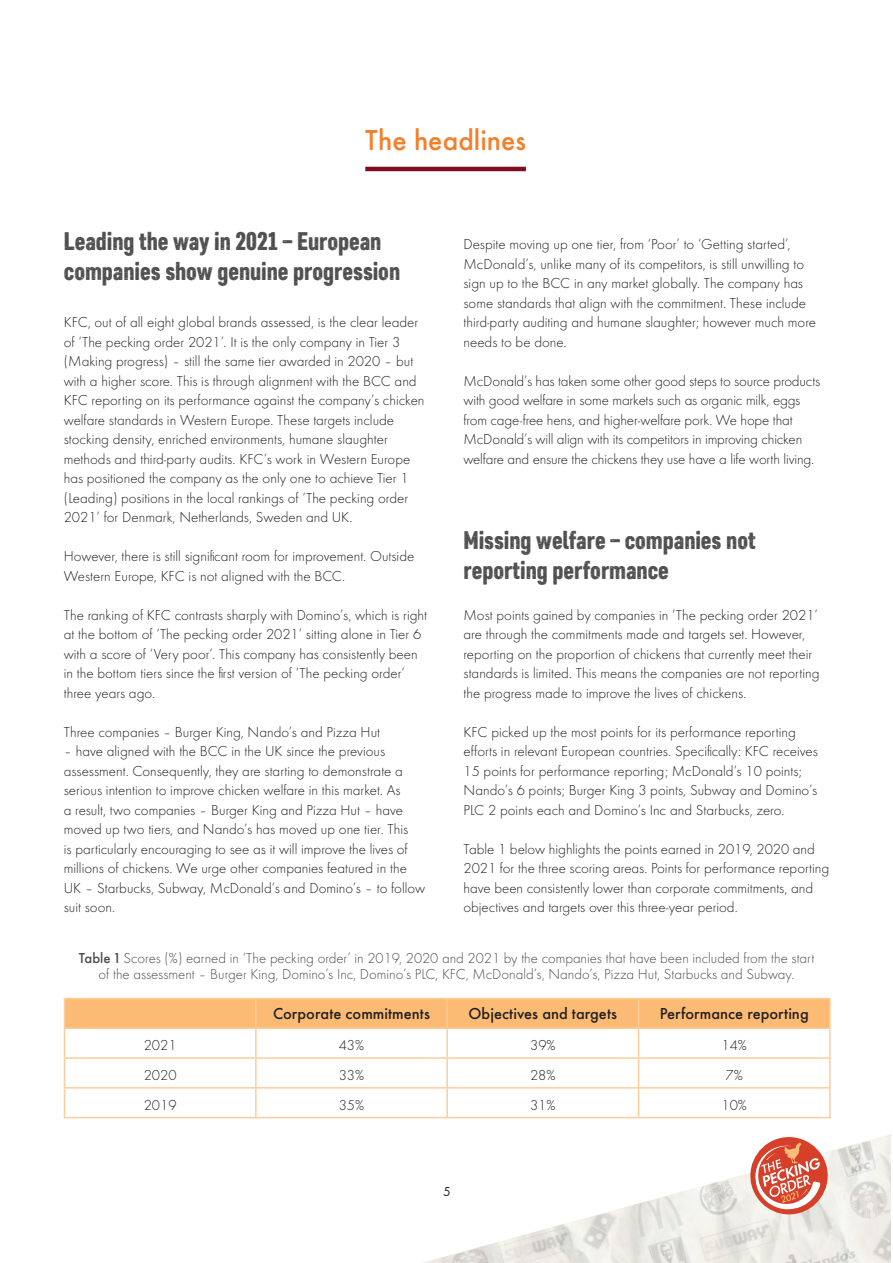
<style>
.page{position:relative;width:893px;height:1263px;background:#fff}
.page>*{position:absolute;margin:0;border:0;box-sizing:border-box;transform-origin:0 0}
.Intro_text{font:500 30px "Futura Round";color:#f47f2a}
.Pull_quote{font:25.5px/30px "Core Paint B3";color:#4b4c4d}
.Body_10pt_on_13pt{font:500 16.5px "Futura Round";color:#231f20}
.Pull_quote-2{font:300 15px/19.5px "Futura Round";color:#231f20}
.Image_Caption{font:300 15px/16.5px "Futura Round";color:#4b4c4d;text-align:center}
.Body_10pt_on_13pt-2{font:300 15px "Futura Round";color:#231f20}
.t1{font:13.5px "Futura Round";color:#231f20}
.t2{font:500 9.9px "Futura Round";color:#fcbb74}
.s1{font-weight:500}
</style>
<div class="page">
<img style="left:423px;top:1134px;width:468px;height:129px">
<svg style="left:747px;top:1134px;width:84px;height:83px"></svg>
<hr style="left:365px;top:167px;width:161px;height:4px;background:#7f0e1e">
<hr style="left:638px;top:998px;width:193px;height:1px;background:#fdcd99">
<hr style="left:829px;top:999px;width:2px;height:28px;background:#fdcd99">
<hr style="left:638px;top:1027px;width:193px;height:2px;background:#fdcd99">
<hr style="left:829px;top:1029px;width:2px;height:28px;background:#fdcd99">
<hr style="left:638px;top:1057px;width:193px;height:2px;background:#fdcd99">
<hr style="left:829px;top:1059px;width:2px;height:28px;background:#fdcd99">
<hr style="left:638px;top:1087px;width:193px;height:1px;background:#fdcd99">
<svg style="left:64px;top:998px;width:766px;height:119px"></svg>
<hr style="left:829px;top:1088px;width:2px;height:29px;background:#fdcd99">
<hr style="left:64px;top:1117px;width:192px;height:1px;background:#fdcd99">
<hr style="left:256px;top:1117px;width:191px;height:1px;background:#fdcd99">
<hr style="left:447px;top:1117px;width:191px;height:1px;background:#fdcd99">
<hr style="left:638px;top:1117px;width:193px;height:1px;background:#fdcd99">
<p class="Intro_text" style="left:365px;top:118px;width:162px">The headlines</p>
<p class="Pull_quote" style="left:64px;top:226px;width:338px">Leading the way in 2021 – European companies show genuine progression</p>
<p class="Pull_quote-2" style="left:64px;top:312px;width:362px">KFC, out of all eight global brands assessed, is the clear leader of ‘The pecking order 2021’. It is the only company in Tier 3 (Making progress) – still the same tier awarded in 2020 – but with a higher score. This is through alignment with the BCC and KFC reporting on its performance against the company’s chicken welfare standards in Western Europe. These targets include stocking density, enriched environments, humane slaughter methods and third-party audits. KFC’s work in Western Europe has positioned the company as the only one to achieve Tier 1 (Leading) positions in the local rankings of ‘The pecking order 2021’ for Denmark, Netherlands, Sweden and UK.</p>
<p class="Pull_quote-2" style="left:64px;top:546px;width:352px">However, there is still significant room for improvement. Outside<br>Western Europe, KFC is not aligned with the BCC.</p>
<p class="Pull_quote-2" style="left:64px;top:604px;width:365px">The ranking of KFC contrasts sharply with Domino’s, which is right at the bottom of ‘The pecking order 2021’ sitting alone in Tier 6 with a score of ‘Very poor’. This company has consistently been in the bottom tiers since the first version of ‘The pecking order’ three years ago.</p>
<p class="Pull_quote-2" style="left:64px;top:721px;width:318px">Three companies – Burger King, Nando’s and Pizza Hut</p>
<p class="Pull_quote-2" style="left:64px;top:741px;width:363px">– have aligned with the BCC in the UK since the previous assessment. Consequently, they are starting to demonstrate a serious intention to improve chicken welfare in this market. As<br>a result, two companies – Burger King and Pizza Hut – have moved up two tiers, and Nando’s has moved up one tier. This<br>is particularly encouraging to see as it will improve the lives of millions of chickens. We urge other companies featured in the UK – Starbucks, Subway, McDonald’s and Domino’s – to follow suit soon.</p>
<p class="Pull_quote-2" style="left:463px;top:234px;width:354px">Despite moving up one tier, from ‘Poor’ to ‘Getting started’, McDonald’s, unlike many of its competitors, is still unwilling to sign up to the BCC in any market globally. The company has some standards that align with the commitment. These include third-party auditing and humane slaughter; however much more needs to be done.</p>
<p class="Pull_quote-2" style="left:463px;top:370px;width:358px">McDonald’s has taken some other good steps to source products with good welfare in some markets such as organic milk, eggs from cage-free hens, and higher-welfare pork. We hope that McDonald’s will align with its competitors in improving chicken welfare and ensure the chickens they use have a life worth living.</p>
<p class="Pull_quote" style="left:463px;top:525px;width:294px">Missing welfare – companies not reporting performance</p>
<p class="Pull_quote-2" style="left:463px;top:604px;width:357px">Most points gained by companies in ‘The pecking order 2021’ are through the commitments made and targets set. However, reporting on the proportion of chickens that currently meet their standards is limited. This means the companies are not reporting the progress made to improve the lives of chickens.</p>
<p class="Pull_quote-2" style="left:463px;top:721px;width:356px">KFC picked up the most points for its performance reporting efforts in relevant European countries. Specifically: KFC receives 15 points for performance reporting; McDonald’s 10 points; Nando’s 6 points; Burger King 3 points, Subway and Domino’s PLC 2 points each and Domino’s Inc and Starbucks, zero.</p>
<p class="Pull_quote-2" style="left:463px;top:838px;width:367px">Table 1 below highlights the points earned in 2019, 2020 and 2021 for the three scoring areas. Points for performance reporting have been consistently lower than corporate commitments, and objectives and targets over this three-year period.</p>
<p class="Image_Caption" style="left:79px;top:949px;width:737px"><span class="s1">Table 1</span> Scores (%) earned in ‘The pecking order’ in 2019, 2020 and 2021 by the companies that have been included from the start of the assessment – Burger King, Domino’s Inc, Domino’s PLC, KFC, McDonald’s, Nando’s, Pizza Hut, Starbucks and Subway.</p>
<p class="Body_10pt_on_13pt" style="left:273px;top:1002px;width:158px">Corporate commitments</p>
<p class="Body_10pt_on_13pt" style="left:468px;top:1002px;width:150px">Objectives and targets</p>
<p class="Body_10pt_on_13pt" style="left:660px;top:1002px;width:151px">Performance reporting</p>
<p class="Body_10pt_on_13pt-2" style="left:144px;top:1035px;width:34px">2021</p>
<p class="Body_10pt_on_13pt-2" style="left:339px;top:1035px;width:27px">43%</p>
<p class="Body_10pt_on_13pt-2" style="left:530px;top:1035px;width:27px">39%</p>
<p class="Body_10pt_on_13pt-2" style="left:721px;top:1035px;width:27px">14%</p>
<p class="Body_10pt_on_13pt-2" style="left:144px;top:1065px;width:34px">2020</p>
<p class="Body_10pt_on_13pt-2" style="left:339px;top:1065px;width:27px">33%</p>
<p class="Body_10pt_on_13pt-2" style="left:530px;top:1065px;width:27px">28%</p>
<p class="Body_10pt_on_13pt-2" style="left:726px;top:1065px;width:19px">7%</p>
<p class="Body_10pt_on_13pt-2" style="left:144px;top:1095px;width:34px">2019</p>
<p class="Body_10pt_on_13pt-2" style="left:339px;top:1095px;width:27px">35%</p>
<p class="Body_10pt_on_13pt-2" style="left:530px;top:1095px;width:27px">31%</p>
<p class="Body_10pt_on_13pt-2" style="left:721px;top:1095px;width:27px">10%</p>
<p class="t1" style="left:443px;top:1181px;width:9px">5</p>
<p class="t2" style="left:779px;top:1193px;width:20px;rotate:-18deg">2021</p>
</div>
